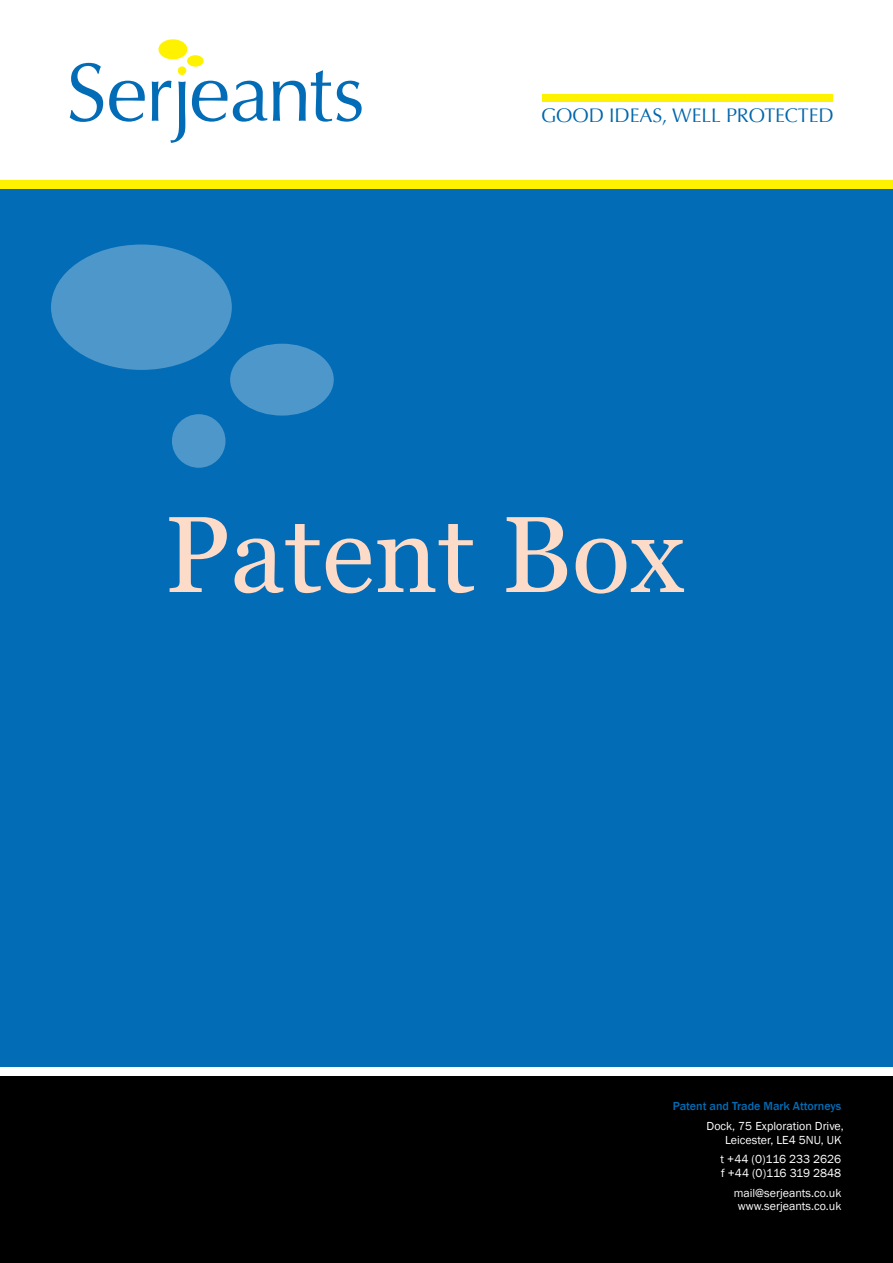
<style>
.page{position:relative;width:893px;height:1263px;background:#fff}
.page>*{position:absolute;margin:0;border:0;box-sizing:border-box;transform-origin:0 0}
.t1{font:108px "Georgia";color:#fddbc9}
.t2{font:19.65px "Optima";letter-spacing:-.005em;color:#0066ab}
.t3{font:12px/13.5px "Franklin Gothic";color:#fff;text-align:right}
.t4{font:500 12px "Franklin Gothic";color:#036cb6}
</style>
<div class="page">
<div style="left:0;top:1071px;width:893px;height:192px;background:#000"></div>
<div style="left:0;top:187px;width:893px;height:882px;background:#036cb6"></div>
<div style="left:0;top:181px;width:893px;height:8px;background:#fff200"></div>
<div style="left:0;top:1067px;width:893px;height:9px;background:#fff"></div>
<div style="left:172px;top:414px;width:53px;height:54px;background:#4e97cb;border-radius:50%"></div>
<div style="left:230px;top:344px;width:104px;height:72px;background:#4e97cb;border-radius:50%"></div>
<div style="left:51px;top:244px;width:181px;height:126px;background:#4e97cb;border-radius:50%"></div>
<svg style="left:70px;top:63px;width:33px;height:59px"></svg>
<svg style="left:109px;top:81px;width:36px;height:41px"></svg>
<svg style="left:152px;top:81px;width:34px;height:62px"></svg>
<svg style="left:192px;top:81px;width:35px;height:41px"></svg>
<svg style="left:233px;top:81px;width:34px;height:41px"></svg>
<svg style="left:273px;top:70px;width:89px;height:52px"></svg>
<div style="left:178px;top:66px;width:8px;height:9px;background:#fff200;border-radius:50%"></div>
<div style="left:187px;top:55px;width:17px;height:12px;background:#fff200;border-radius:50%"></div>
<div style="left:158px;top:39px;width:29px;height:20px;background:#fff200;border-radius:50%"></div>
<div style="left:542px;top:94px;width:291px;height:7px;background:#fff200"></div>
<h2 class="t2" style="left:541px;top:104px;width:294px">GOOD IDEAS, WELL PROTECTED</h2>
<h1 class="t1" style="left:164px;top:489px;width:522px">Patent Box</h1>
<p class="t4" style="left:673px;top:1099px;width:170px">Patent and Trade Mark Attorneys</p>
<p class="t3" style="left:707px;top:1119px;width:139px">Dock, 75 Exploration Drive,<br>Leicester, LE4 5NU, UK</p>
<p class="t3" style="left:721px;top:1153px;width:122px;text-align:left">t +44 (0)116 233 2626 f +44 (0)116 319 2848</p>
<p class="t3" style="left:734px;top:1186px;width:109px;text-align:center">mail@serjeants.co.uk www.serjeants.co.uk</p>
</div>
